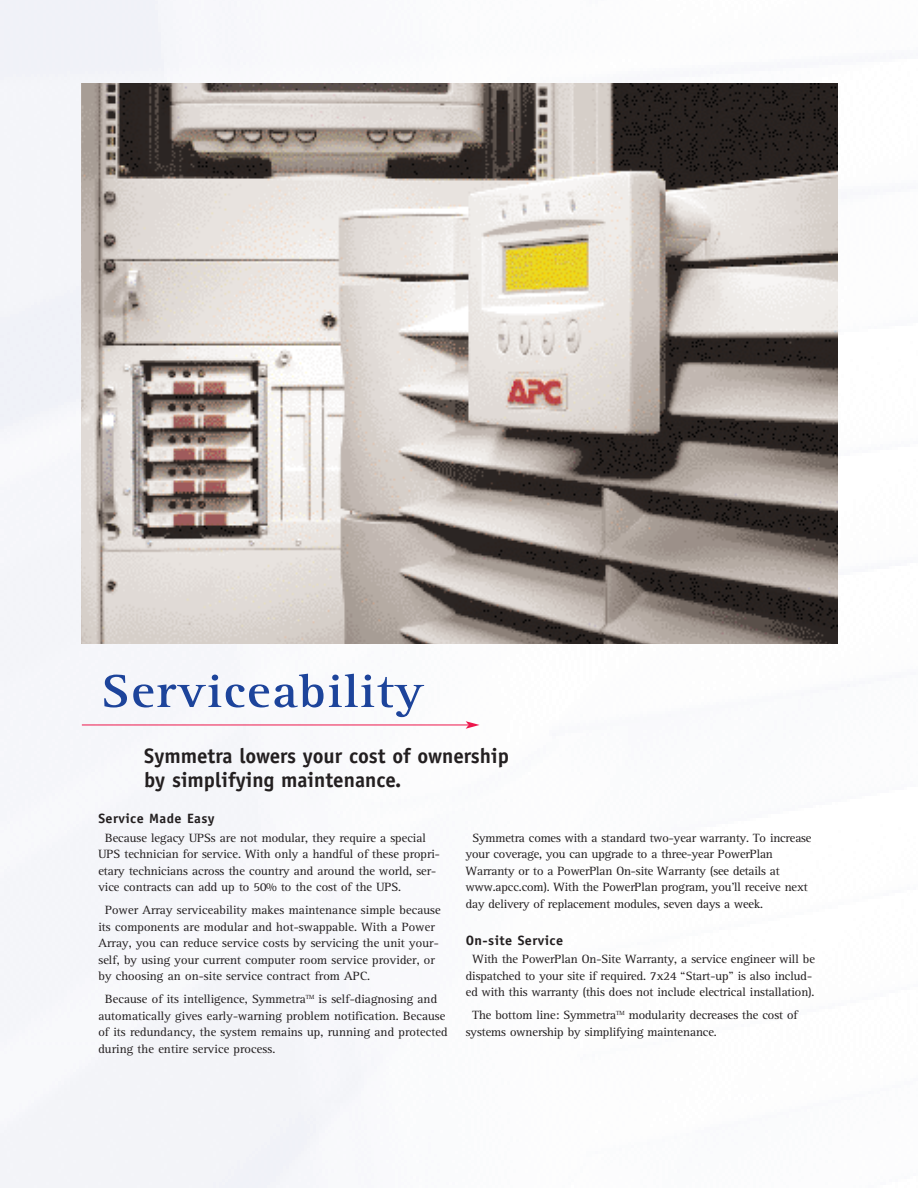
<style>
.page{position:relative;width:918px;height:1188px;background:#fff}
.page>*{position:absolute;margin:0;border:0;box-sizing:border-box;transform-origin:0 0}
.t1{font:700 48px "Rotis Serif";letter-spacing:.03em;color:#1d449b;scale:1.07 1}
.t2{font:700 21px/24px "Officina Sans";color:#231f20}
.t3{font:700 13.5px "Officina Sans";letter-spacing:.03em;color:#231f20;scale:1.05 1}
.t4{font:12.3px/16.5px "Rotis Serif Wide";letter-spacing:-.005em;color:#231f20}
</style>
<div class="page">
<img style="left:0;top:0;width:838px;height:1188px">
<hr style="left:82px;top:725px;width:386px;height:1px;background:#ed164b">
<svg style="left:466px;top:721px;width:14px;height:8px"></svg>
<img style="left:81px;top:83px;width:756px;height:560px">
<h1 class="t1" style="left:101px;top:674px;width:303px">Serviceability</h1>
<h2 class="t2" style="left:144px;top:746px;width:366px">Symmetra lowers your cost of ownership by simplifying maintenance.</h2>
<p class="t3" style="left:98px;top:813px;width:112px">Service Made Easy</p>
<p class="t4" style="left:98px;top:830px;width:343px;text-indent:7px">Because legacy UPSs are not modular, they require a special UPS technician for service. With only a handful of these propri&shy;etary technicians across the country and around the world, ser&shy;vice contracts can add up to 50% to the cost of the UPS.</p>
<p class="t4" style="left:98px;top:903px;width:344px;text-indent:7px">Power Array serviceability makes maintenance simple because its components are modular and hot-swappable. With a Power Array, you can reduce service costs by servicing the unit your&shy;self, by using your current computer room service provider, or by choosing an on-site service contract from APC.</p>
<p class="t4" style="left:98px;top:992px;width:351px;text-indent:7px">Because of its intelligence, Symmetra<sup>TM</sup> is self-diagnosing and automatically gives early-warning problem notification. Because of its redundancy, the system remains up, running and protected during the entire service process.</p>
<p class="t4" style="left:466px;top:831px;width:347px;text-indent:7px">Symmetra comes with a standard two-year warranty. To increase your coverage, you can upgrade to a three-year PowerPlan Warranty or to a PowerPlan On-site Warranty (see details at www.apcc.com). With the PowerPlan program, you’ll receive next day delivery of replacement modules, seven days a week.</p>
<p class="t3" style="left:466px;top:935px;width:94px">On-site Service</p>
<p class="t4" style="left:466px;top:952px;width:351px;text-align:center">With the PowerPlan On-Site Warranty, a service engineer will be dispatched to your site if required. 7x24 “Start-up” is also includ&shy;ed with this warranty (this does not include electrical installation).</p>
<p class="t4" style="left:466px;top:1008px;width:333px;text-indent:7px">The bottom line: Symmetra<sup>TM</sup> modularity decreases the cost of systems ownership by simplifying maintenance.</p>
</div>
